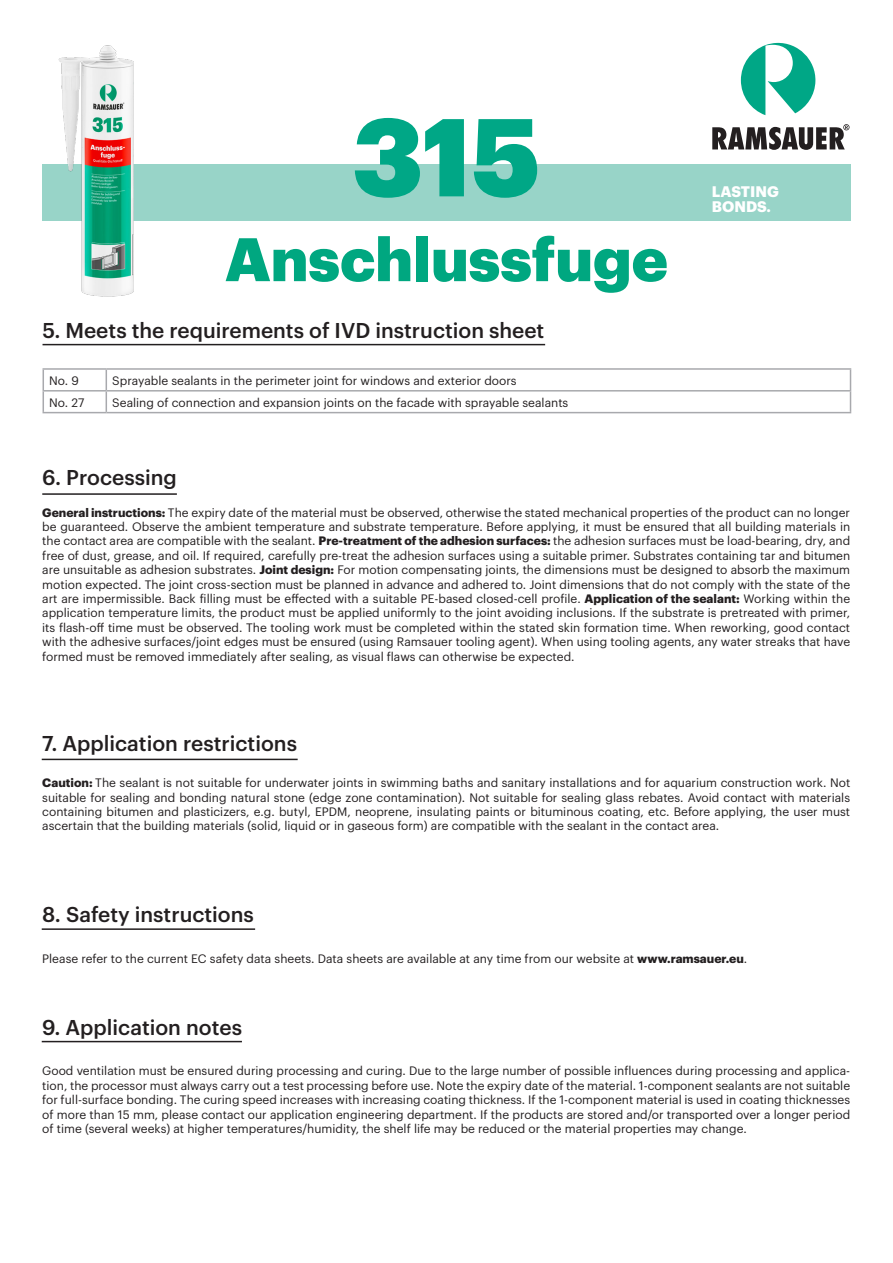
<style>
.page{position:relative;width:893px;height:1263px;background:#fff}
.page>*{position:absolute;margin:0;border:0;box-sizing:border-box;transform-origin:0 0}
.t1{font:900 108px "Graphik";color:#00a786}
.t2{font:900 60px "Graphik";color:#00a780}
.t3{font:500 21px "Graphik";color:#231f20}
.t4{font:700 15px "Graphik";color:#fff}
.t5{font:12px/14.4px "Graphik";color:#231f20;text-align:justify}
.s1{font-weight:700}
</style>
<div class="page">
<hr style="left:43px;top:368px;width:63px;height:2px;background:#a8a9ad">
<hr style="left:106px;top:368px;width:745px;height:2px;background:#a8a9ad">
<hr style="left:43px;top:390px;width:63px;height:2px;background:#a8a9ad">
<svg style="left:43px;top:370px;width:1px;height:42px"></svg>
<hr style="left:106px;top:390px;width:745px;height:2px;background:#a8a9ad">
<svg style="left:106px;top:370px;width:1px;height:42px"></svg>
<svg style="left:850px;top:370px;width:1px;height:42px"></svg>
<hr style="left:43px;top:412px;width:63px;height:1px;background:#a8a9ad">
<hr style="left:106px;top:412px;width:745px;height:1px;background:#a8a9ad">
<hr style="left:43px;top:344px;width:502px;height:1px;background:#231f20">
<hr style="left:42px;top:493px;width:135px;height:2px;background:#231f20">
<div style="left:43px;top:164px;width:808px;height:57px;background:#98d4c8"></div>
<svg style="left:712px;top:124px;width:137px;height:26px"></svg>
<svg style="left:741px;top:43px;width:75px;height:72px"></svg>
<hr style="left:42px;top:928px;width:213px;height:2px;background:#231f20">
<hr style="left:42px;top:1041px;width:200px;height:1px;background:#231f20">
<hr style="left:42px;top:759px;width:256px;height:1px;background:#231f20">
<img style="left:42px;top:45px;width:234px;height:301px">
<p class="t1" style="left:352px;top:73px;width:190px">315</p>
<p class="t2" style="left:225px;top:213px;width:444px">Anschlussfuge</p>
<p class="t3" style="left:43px;top:314px;width:503px">5. Meets the requirements of IVD instruction sheet</p>
<p class="t5" style="left:49px;top:372px;width:31px">No. 9</p>
<p class="t5" style="left:112px;top:372px;width:406px">Sprayable sealants in the perimeter joint for windows and exterior doors</p>
<p class="t5" style="left:49px;top:394px;width:37px">No. 27</p>
<p class="t5" style="left:112px;top:394px;width:458px">Sealing of connection and expansion joints on the facade with sprayable sealants</p>
<p class="t4" style="left:712px;top:180px;width:69px">LASTING</p>
<p class="t4" style="left:712px;top:195px;width:61px">BONDS.</p>
<p class="t3" style="left:42px;top:461px;width:136px">6. Processing</p>
<p class="t5" style="left:42px;top:504px;width:809px"><span class="s1">General instructions:</span> The expiry date of the material must be observed, otherwise the stated mechanical properties of the product can no longer be guaranteed. Observe the ambient temperature and substrate temperature. Before applying, it must be ensured that all building materials in the contact area are compatible with the sealant. <span class="s1">Pre-treatment of the adhesion surfaces:</span> the adhesion surfaces must be load-bearing, dry, and free of dust, grease, and oil. If required, carefully pre-treat the adhesion surfaces using a suitable primer. Substrates containing tar and bitumen are unsuitable as adhesion substrates. <span class="s1">Joint design:</span> For motion compensating joints, the dimensions must be designed to absorb the maximum motion expected. The joint cross-section must be planned in advance and adhered to. Joint dimensions that do not comply with the state of the art are impermissible. Back filling must be effected with a suitable PE-based closed-cell profile. <span class="s1">Application of the sealant:</span> Working within the application temperature limits, the product must be applied uniformly to the joint avoiding inclusions. If the substrate is pretreated with primer, its flash-off time must be observed. The tooling work must be completed within the stated skin formation time. When reworking, good contact with the adhesive surfaces/joint edges must be ensured (using Ramsauer tooling agent). When using tooling agents, any water streaks that have formed must be removed immediately after sealing, as visual flaws can otherwise be expected.</p>
<p class="t3" style="left:42px;top:728px;width:256px">7. Application restrictions</p>
<p class="t5" style="left:42px;top:775px;width:809px"><span class="s1">Caution:</span> The sealant is not suitable for underwater joints in swimming baths and sanitary installations and for aquarium construction work. Not suitable for sealing and bonding natural stone (edge zone contamination). Not suitable for sealing glass rebates. Avoid contact with materials containing bitumen and plasticizers, e.g. butyl, EPDM, neoprene, insulating paints or bituminous coating, etc. Before applying, the user must ascertain that the building materials (solid, liquid or in gaseous form) are compatible with the sealant in the contact area.</p>
<p class="t3" style="left:42px;top:899px;width:213px">8. Safety instructions</p>
<p class="t5" style="left:42px;top:950px;width:707px">Please refer to the current EC safety data sheets. Data sheets are available at any time from our website at <span class="s1">www.ramsauer.eu</span>.</p>
<p class="t3" style="left:42px;top:1011px;width:201px">9. Application notes</p>
<p class="t5" style="left:42px;top:1063px;width:809px">Good ventilation must be ensured during processing and curing. Due to the large number of possible influences during processing and applica&shy;tion, the processor must always carry out a test processing before use. Note the expiry date of the material. 1-component sealants are not suitable for full-surface bonding. The curing speed increases with increasing coating thickness. If the 1-component material is used in coating thicknesses of more than 15 mm, please contact our application engineering department. If the products are stored and/or transported over a longer period of time (several weeks) at higher temperatures/humidity, the shelf life may be reduced or the material properties may change.</p>
</div>
